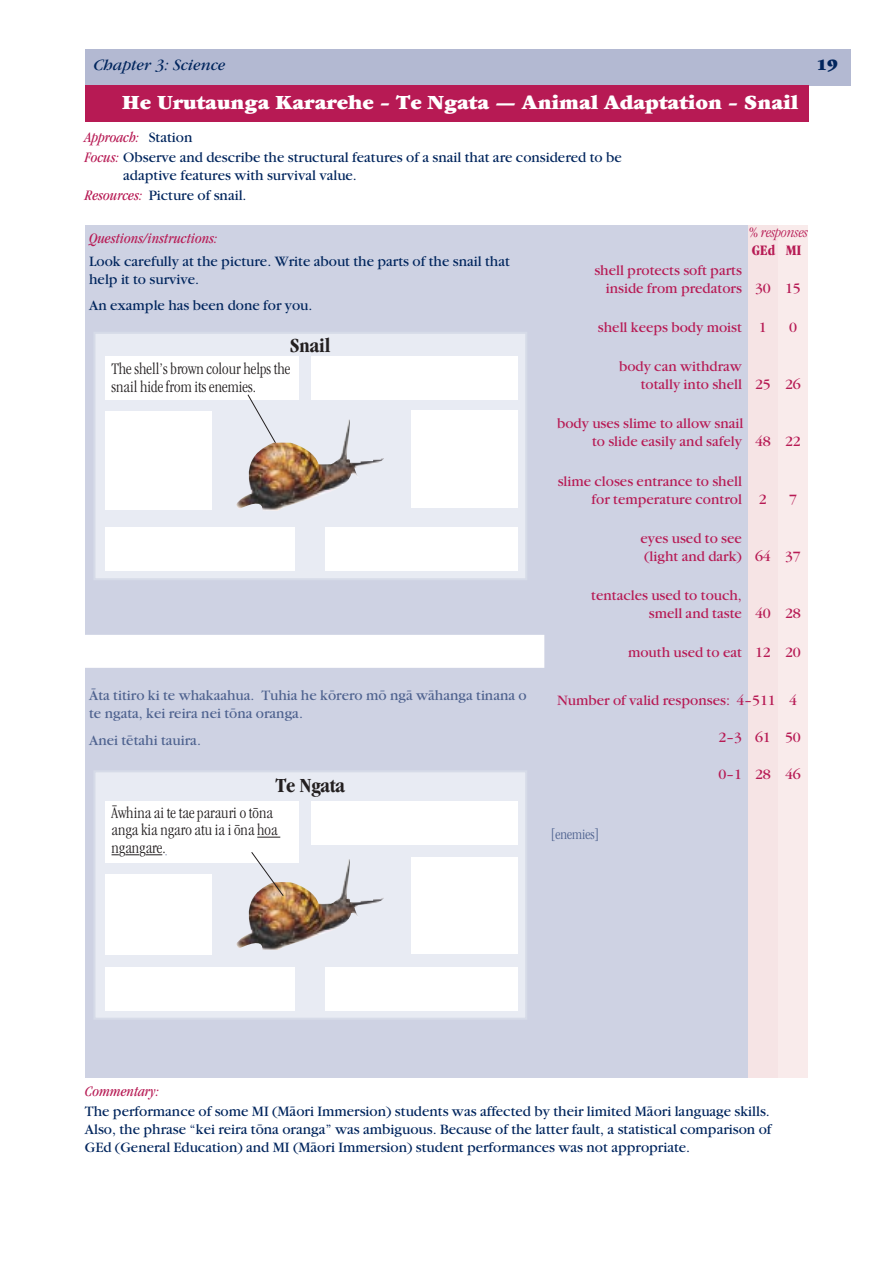
<style>
.page{position:relative;width:893px;height:1263px;background:#fff}
.page>*{position:absolute;margin:0;border:0;box-sizing:border-box;transform-origin:0 0}
.t1{font:900 21px "Garamond M";color:#fff}
.t2{font:700 condensed 20.7px "Garamond M";color:#231f20}
.t3{font:300 condensed 16.65px/17.7px "Garamond M";color:#231f20}
.t4{font:italic 16.5px "Garamond M";color:#00255d}
.t5{font:900 16.5px "Garamond";color:#00255d}
.t6{font:15px/18px "Garamond M";color:#00255d}
.t7{font:15px/18px "Garamond M";color:#b71a54}
.t8{font:15px/18px "Garamond M";color:#4e628f}
.t9{font:italic condensed 15px "Garamond M";color:#b71a54}
.t10{font:italic 300 condensed 15px "Garamond";color:#b71a54}
.t11{font:300 condensed 15px "Garamond M";color:#4e628f}
.t12{font:italic condensed 15px "Garamond";color:#b71a54}
.t13{font:700 condensed 15px "Garamond M";color:#b71a54}
.s1{font-family:"Garamond";font-style:italic;font-stretch:condensed;color:#b71a54}
</style>
<div class="page">
<div style="left:85px;top:49px;width:765px;height:36px;background:#b3b9d2"></div>
<div style="left:85px;top:85px;width:723px;height:36px;background:#b71a54"></div>
<div style="left:85px;top:225px;width:663px;height:932px;background:#ced2e3"></div>
<div style="left:748px;top:225px;width:30px;height:932px;background:#f6e4e5"></div>
<div style="left:778px;top:225px;width:30px;height:932px;background:#f9ebeb"></div>
<div style="left:85px;top:1078px;width:723px;height:86px;background:#fff"></div>
<div style="left:94px;top:771px;width:432px;height:248px;background:#e8ebf3"></div>
<div style="left:93px;top:770px;width:434px;height:250px;border:2px solid #d6dbe8"></div>
<div style="left:105px;top:801px;width:193px;height:62px;background:#fff"></div>
<div style="left:311px;top:801px;width:206px;height:43px;background:#fff"></div>
<div style="left:105px;top:967px;width:190px;height:43px;background:#fff"></div>
<div style="left:325px;top:967px;width:192px;height:43px;background:#fff"></div>
<div style="left:105px;top:875px;width:106px;height:80px;background:#fff"></div>
<div style="left:411px;top:857px;width:106px;height:97px;background:#fff"></div>
<img style="left:236px;top:859px;width:148px;height:91px">
<svg style="left:257px;top:837px;width:23px;height:1px"></svg>
<svg style="left:125px;top:854px;width:14px;height:1px"></svg>
<svg style="left:146px;top:854px;width:20px;height:1px"></svg>
<svg style="left:251px;top:852px;width:33px;height:44px"></svg>
<div style="left:94px;top:333px;width:432px;height:246px;background:#e8ebf3"></div>
<div style="left:93px;top:332px;width:434px;height:248px;border:2px solid #d6dbe8"></div>
<div style="left:105px;top:356px;width:193px;height:44px;background:#fff"></div>
<div style="left:311px;top:356px;width:206px;height:44px;background:#fff"></div>
<div style="left:105px;top:527px;width:190px;height:44px;background:#fff"></div>
<div style="left:325px;top:527px;width:192px;height:44px;background:#fff"></div>
<div style="left:105px;top:411px;width:106px;height:99px;background:#fff"></div>
<div style="left:411px;top:411px;width:106px;height:97px;background:#fff"></div>
<svg style="left:247px;top:394px;width:16px;height:25px"></svg>
<img style="left:236px;top:419px;width:148px;height:92px">
<div style="left:76px;top:636px;width:467px;height:31px;background:#fff"></div>
<div style="left:75px;top:635px;width:469px;height:33px;border:2px solid #fff"></div>
<p class="t4" style="left:93px;top:59px;width:133px">Chapter 3: Science</p>
<p class="t5" style="left:816px;top:56px;width:23px">19</p>
<h1 class="t1" style="left:122px;top:95px;width:678px">He Urutaunga Kararehe – Te Ngata — Animal Adaptation – Snail</h1>
<p class="t6" style="left:85px;top:128px;width:538px;line-height:20.1px;text-indent:64px">Station<br><span class="s1">Focus:</span> Observe and describe the structural features of a snail that are considered to be</p>
<p class="t6" style="left:85px;top:166px;width:273px;line-height:20.1px;text-indent:38px">adaptive features with survival value.<br><span class="s1">Resources:</span> Picture of snail.</p>
<p class="t12" style="left:85px;top:132px;width:56px">Approach:</p>
<p class="t9" style="left:89px;top:229px;width:130px">Questions/instructions:</p>
<p class="t6" style="left:89px;top:253px;width:422px">Look carefully at the picture. Write about the parts of the snail that help it to survive.</p>
<p class="t6" style="left:89px;top:298px;width:225px">An example has been done for you.</p>
<h2 class="t2" style="left:290px;top:337px;width:42px">Snail</h2>
<p class="t3" style="left:111px;top:361px;width:180px">The shell’s brown colour helps the snail hide from its enemies.</p>
<p class="t8" style="left:89px;top:688px;width:439px">Āta titiro ki te whakaahua. Tuhia he kōrero mō ngā wāhanga tinana o te ngata, kei reira nei tōna oranga.</p>
<p class="t8" style="left:89px;top:732px;width:113px">Anei tētahi tauira.</p>
<h2 class="t2" style="left:276px;top:777px;width:71px">Te Ngata</h2>
<p class="t3" style="left:111px;top:805px;width:167px">Āwhina ai te tae parauri o tōna anga kia ngaro atu ia i ōna hoa ngangare.</p>
<p class="t10" style="left:748px;top:224px;width:61px">% responses</p>
<p class="t13" style="left:751px;top:244px;width:51px">GEd MI</p>
<p class="t7" style="left:605px;top:262px;width:197px;text-indent:-11px">shell protects soft parts<br>inside from predators 30 15</p>
<p class="t7" style="left:598px;top:319px;width:170px">shell keeps body moist 1</p>
<p class="t7" style="left:789px;top:319px;width:9px">0</p>
<p class="t7" style="left:640px;top:358px;width:162px;text-indent:-22px">body can withdraw<br>totally into shell 25 26</p>
<p class="t7" style="left:592px;top:416px;width:210px;text-indent:-35px">body uses slime to allow snail<br>to slide easily and safely 48 22</p>
<p class="t7" style="left:591px;top:473px;width:177px;text-indent:-34px">slime closes entrance to shell<br>for temperature control 2</p>
<p class="t7" style="left:789px;top:491px;width:9px">7</p>
<p class="t7" style="left:640px;top:530px;width:162px">eyes used to see<br>(light and dark) 64 37</p>
<p class="t7" style="left:648px;top:587px;width:154px;text-indent:-57px">tentacles used to touch,<br>smell and taste 40 28</p>
<p class="t7" style="left:628px;top:645px;width:174px">mouth used to eat 12 20</p>
<p class="t7" style="left:557px;top:693px;width:241px">Number of valid responses: 4–511 4</p>
<p class="t7" style="left:718px;top:730px;width:84px">2–3 61 50</p>
<p class="t7" style="left:718px;top:767px;width:84px">0–1 28 46</p>
<p class="t11" style="left:550px;top:829px;width:51px">[enemies]</p>
<p class="t9" style="left:85px;top:1082px;width:76px">Commentary:</p>
<p class="t6" style="left:85px;top:1103px;width:688px;text-align:justify">The performance of some MI (Māori Immersion) students was affected by their limited Māori language skills.<br>Also, the phrase “kei reira tōna oranga” was ambiguous. Because of the latter fault, a statistical comparison of GEd (General Education) and MI (Māori Immersion) student performances was not appropriate.</p>
</div>
